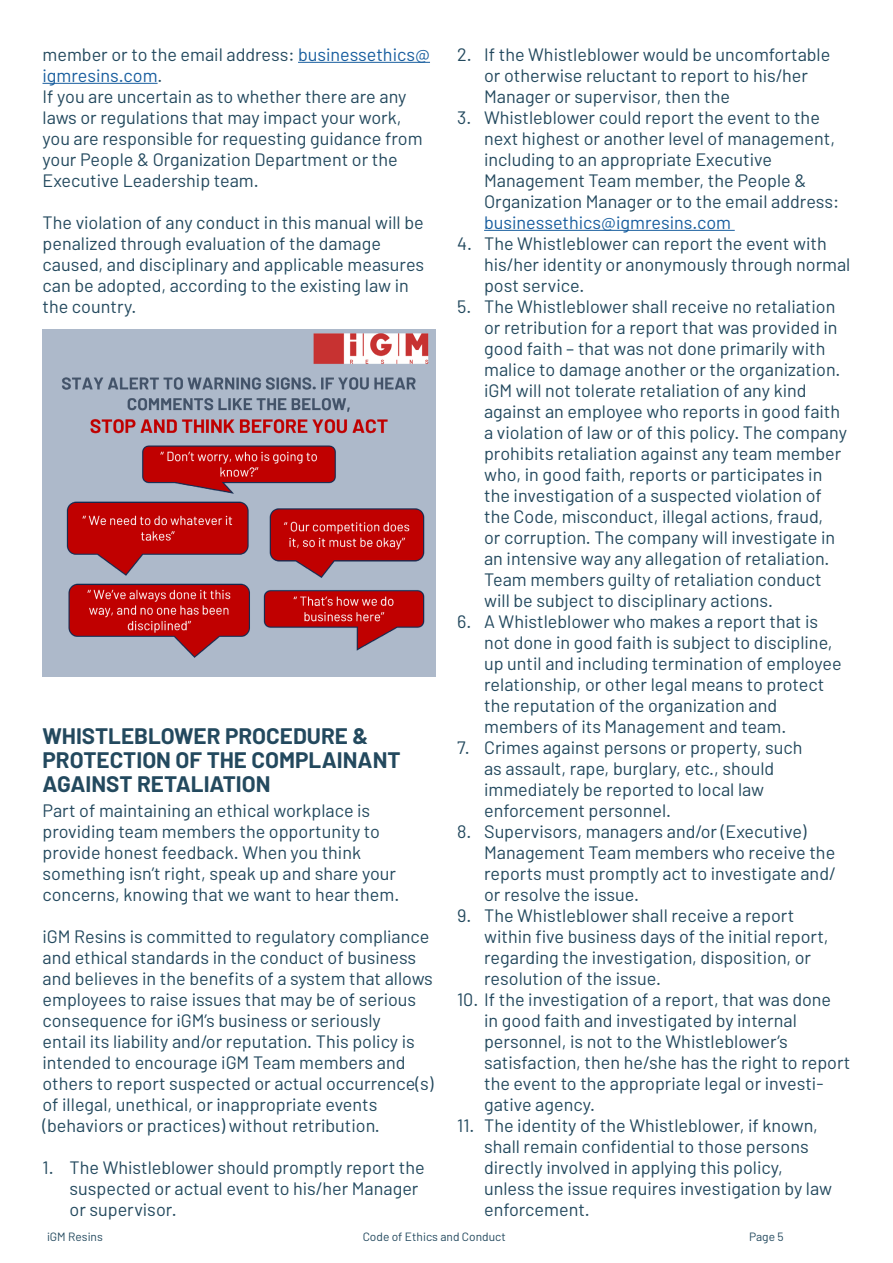
<style>
.page{position:relative;width:893px;height:1263px;background:#fff}
.page>*{position:absolute;margin:0;border:0;box-sizing:border-box;transform-origin:0 0}
.Title_2{font:700 22.5px/24px "Barlow";color:#23495e}
.Style_de_paragraphe_1{font:18px/21px "Barlow";color:#23495e}
.Style_de_paragraphe_1-2{font:18px/21px "Barlow";color:#175d9e}
.t1{font:12px "Barlow";color:#23495e}
.s1{color:#23495e}
.s2{color:#175d9e}
</style>
<div class="page">
<hr style="left:298px;top:62px;width:132px;height:1px;background:#175d9e">
<hr style="left:43px;top:83px;width:115px;height:1px;background:#175d9e">
<img style="left:43px;top:330px;width:393px;height:346px">
<hr style="left:484px;top:230px;width:251px;height:1px;background:#175d9e">
<p class="Style_de_paragraphe_1-2" style="left:43px;top:43px;width:389px"><span class="s1">member or to the email address:</span> businessethics@ igmresins.com<span class="s1">.</span></p>
<p class="Style_de_paragraphe_1" style="left:43px;top:85px;width:382px">If you are uncertain as to whether there are any laws or regulations that may impact your work, you are responsible for requesting guidance from your People &amp; Organization Department or the Executive Leadership team.</p>
<p class="Style_de_paragraphe_1" style="left:43px;top:211px;width:383px">The violation of any conduct in this manual will be penalized through evaluation of the damage caused, and disciplinary and applicable measures can be adopted, according to the existing law in the country.</p>
<p class="Title_2" style="left:43px;top:724px;width:360px">WHISTLEBLOWER PROCEDURE &amp;<br>PROTECTION OF THE COMPLAINANT<br>AGAINST RETALIATION</p>
<p class="Style_de_paragraphe_1" style="left:43px;top:800px;width:358px">Part of maintaining an ethical workplace is providing team members the opportunity to provide honest feedback. When you think something isn’t right, speak up and share your concerns, knowing that we want to hear them.</p>
<p class="Style_de_paragraphe_1" style="left:43px;top:926px;width:393px">iGM Resins is committed to regulatory compliance and ethical standards in the conduct of business and believes in the benefits of a system that allows employees to raise issues that may be of serious consequence for iGM’s business or seriously<br>entail its liability and/or reputation. This policy is intended to encourage iGM Team members and others to report suspected or actual occurrence(s) of illegal, unethical, or inappropriate events (behaviors or practices) without retribution.</p>
<p class="Style_de_paragraphe_1" style="left:70px;top:1157px;width:357px;text-indent:-27px">1. The Whistleblower should promptly report the suspected or actual event to his/her Manager or supervisor.</p>
<p class="Style_de_paragraphe_1" style="left:484px;top:43px;width:348px;text-indent:-27px">2. If the Whistleblower would be uncomfortable or otherwise reluctant to report to his/her<br>Manager or supervisor, then the</p>
<p class="Style_de_paragraphe_1" style="left:484px;top:106px;width:356px;text-indent:-27px">3. Whistleblower could report the event to the next highest or another level of management, including to an appropriate Executive Management Team member, the People &amp; Organization Manager or to the email address: <span class="s2">businessethics@igmresins.com</span></p>
<p class="Style_de_paragraphe_1" style="left:484px;top:232px;width:368px;text-indent:-27px">4. The Whistleblower can report the event with his/her identity or anonymously through normal post service.</p>
<p class="Style_de_paragraphe_1" style="left:484px;top:295px;width:364px;text-indent:-27px">5. The Whistleblower shall receive no retaliation or retribution for a report that was provided in good faith – that was not done primarily with malice to damage another or the organization. iGM will not tolerate retaliation of any kind against an employee who reports in good faith a violation of law or of this policy. The company prohibits retaliation against any team member who, in good faith, reports or participates in the investigation of a suspected violation of the Code, misconduct, illegal actions, fraud,<br>or corruption. The company will investigate in an intensive way any allegation of retaliation.<br>Team members guilty of retaliation conduct will be subject to disciplinary actions.</p>
<p class="Style_de_paragraphe_1" style="left:484px;top:610px;width:359px;text-indent:-27px">6. A Whistleblower who makes a report that is not done in good faith is subject to discipline, up until and including termination of employee relationship, or other legal means to protect the reputation of the organization and members of its Management and team.</p>
<p class="Style_de_paragraphe_1" style="left:484px;top:736px;width:320px;text-indent:-27px">7. Crimes against persons or property, such as assault, rape, burglary, etc., should immediately be reported to local law enforcement personnel.</p>
<p class="Style_de_paragraphe_1" style="left:484px;top:820px;width:353px;text-indent:-27px">8. Supervisors, managers and/or (Executive)<br>Management Team members who receive the reports must promptly act to investigate and/ or resolve the issue.</p>
<p class="Style_de_paragraphe_1" style="left:484px;top:904px;width:346px;text-indent:-27px">9. The Whistleblower shall receive a report within five business days of the initial report, regarding the investigation, disposition, or resolution of the issue.</p>
<p class="Style_de_paragraphe_1" style="left:484px;top:988px;width:368px;text-indent:-27px">10. If the investigation of a report, that was done<br>in good faith and investigated by internal personnel, is not to the Whistleblower’s satisfaction, then he/she has the right to report the event to the appropriate legal or investi&shy;gative agency.</p>
<p class="Style_de_paragraphe_1" style="left:484px;top:1114px;width:349px;text-indent:-27px">11. The identity of the Whistleblower, if known, shall remain confidential to those persons directly involved in applying this policy, unless the issue requires investigation by law enforcement.</p>
<p class="t1" style="left:47px;top:1229px;width:57px">iGM Resins</p>
<p class="t1" style="left:363px;top:1229px;width:145px">Code of Ethics and Conduct</p>
<p class="t1" style="left:749px;top:1229px;width:36px">Page 5</p>
</div>
